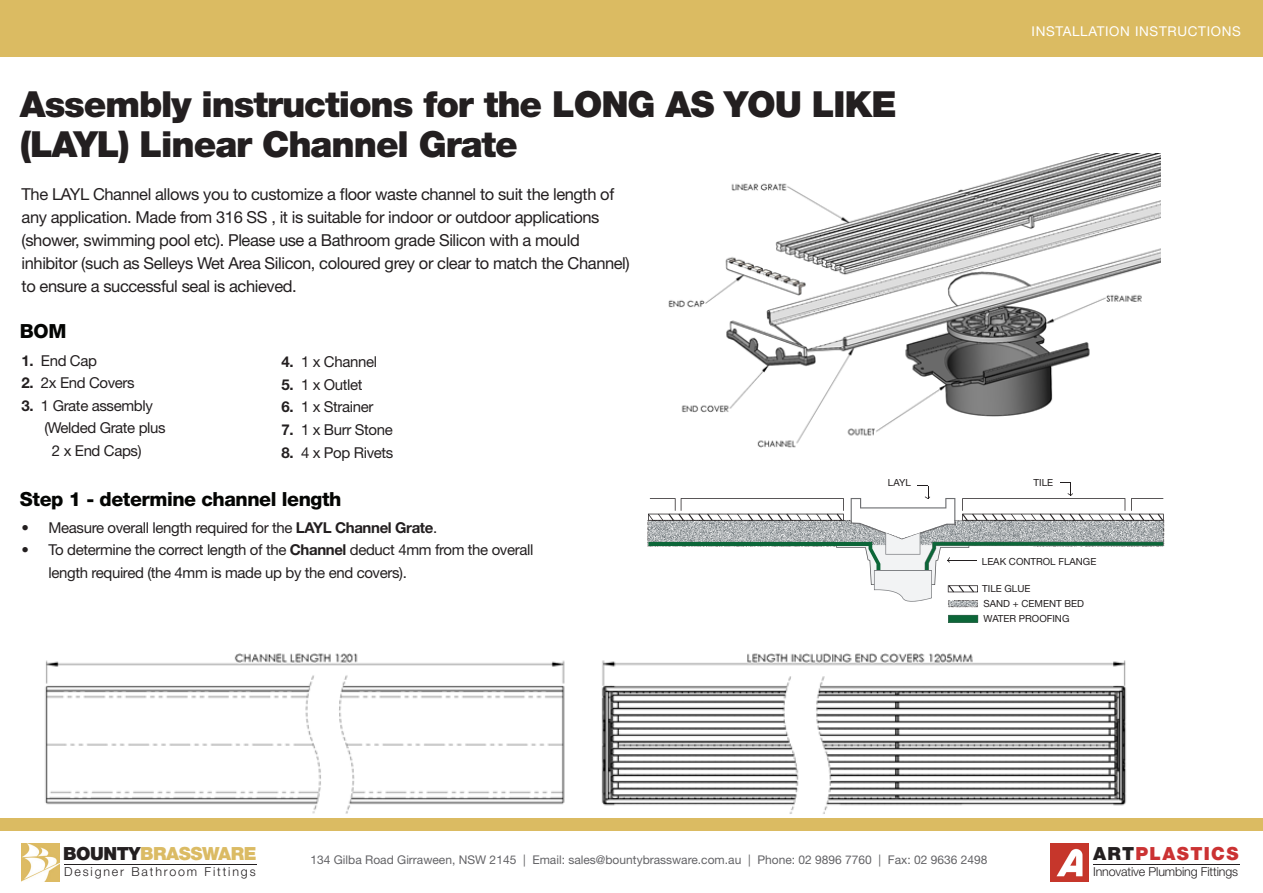
<style>
.page{position:relative;width:1263px;height:893px;background:#fff}
.page>*{position:absolute;margin:0;border:0;box-sizing:border-box;transform-origin:0 0}
.t1{font:900 36px "Helvetica Neue LT Std";letter-spacing:-.03em;color:#231f20}
.t2{font:800 19.5px "Helvetica Neue LT Std";letter-spacing:-.02em;color:#040503}
.t3{font:900 18.15px "Helvetica Neue LT Std";letter-spacing:-.025em;color:#dbbb64}
.t4{font:900 18.15px "Helvetica Neue LT Std";letter-spacing:.075em;color:#cb3233}
.t5{font:16.5px/23px "Helvetica Neue LT Std";letter-spacing:-.025em;color:#231f20}
.t6{font:15px/23px "Helvetica Neue LT Std";letter-spacing:-.025em;color:#231f20}
.t7{font:13.5px "Helvetica Neue LT Std";letter-spacing:.05em;color:#fff}
.t8{font:300 12.45px "Helvetica Neue LT Std";letter-spacing:-.01em;color:#231f20}
.t9{font:300 12.45px "Helvetica Neue LT Std";letter-spacing:.15em;color:#231f20}
.t10{font:12px "Helvetica Neue LT Std";color:#636366}
.t11{font:9.75px "Helvetica Neue LT Std";color:#231f20}
.s1{font-weight:700}
.s2{color:#231f20}
</style>
<div class="page">
<img style="left:948px;top:605px;width:31px;height:18px">
<svg style="left:948px;top:615px;width:30px;height:7px"></svg>
<svg style="left:648px;top:482px;width:516px;height:123px"></svg>
<img style="left:45px;top:653px;width:1082px;height:161px">
<img style="left:21px;top:843px;width:38px;height:38px">
<hr style="left:64px;top:864px;width:192px;height:1px;background:#231f20">
<img style="left:1050px;top:843px;width:38px;height:38px">
<hr style="left:1093px;top:864px;width:146px;height:1px;background:#231f20">
<div style="left:0;top:0;width:1263px;height:56px;background:#dbbb62"></div>
<div style="left:0;top:818px;width:1263px;height:13px;background:#dbbb62"></div>
<img style="left:668px;top:154px;width:493px;height:294px">
<p class="t1" style="left:20px;top:83px;width:878px">Assembly instructions for the LONG AS YOU LIKE</p>
<p class="t1" style="left:20px;top:122px;width:500px">(LAYL) Linear Channel Grate</p>
<p class="t5" style="left:22px;top:183px;width:610px">The LAYL Channel allows you to customize a floor waste channel to suit the length of any application. Made from 316 SS , it is suitable for indoor or outdoor applications (shower, swimming pool etc). Please use a Bathroom grade Silicon with a mould inhibitor (such as Selleys Wet Area Silicon, coloured grey or clear to match the Channel) to ensure a successful seal is achieved.</p>
<p class="t2" style="left:20px;top:320px;width:48px">BOM</p>
<p class="t6" style="left:22px;top:349px;width:77px"><span class="s1">1.</span> End Cap</p>
<p class="t6" style="left:22px;top:371px;width:115px"><span class="s1">2.</span> 2x End Covers</p>
<p class="t6" style="left:22px;top:394px;width:133px"><span class="s1">3.</span> 1 Grate assembly</p>
<p class="t6" style="left:44px;top:416px;width:123px">(Welded Grate plus</p>
<p class="t6" style="left:52px;top:439px;width:91px">2 x End Caps)</p>
<p class="t6" style="left:282px;top:350px;width:97px"><span class="s1">4.</span> 1 x Channel</p>
<p class="t6" style="left:282px;top:373px;width:82px"><span class="s1">5.</span> 1 x Outlet</p>
<p class="t6" style="left:282px;top:395px;width:93px"><span class="s1">6.</span> 1 x Strainer</p>
<p class="t6" style="left:282px;top:418px;width:113px"><span class="s1">7.</span> 1 x Burr Stone</p>
<p class="t6" style="left:282px;top:441px;width:113px"><span class="s1">8.</span> 4 x Pop Rivets</p>
<p class="t2" style="left:20px;top:487px;width:323px">Step 1 - determine channel length</p>
<p class="t6" style="left:22px;top:516px;width:417px">• Measure overall length required for the <span class="s1">LAYL Channel Grate</span>.</p>
<p class="t6" style="left:49px;top:538px;width:486px;text-indent:-27px">• To determine the correct length of the <span class="s1">Channel</span> deduct 4mm from the overall length required (the 4mm is made up by the end covers).</p>
<p class="t11" style="left:888px;top:477px;width:24px">LAYL</p>
<p class="t7" style="left:1031px;top:23px;width:211px">INSTALLATION INSTRUCTIONS</p>
<p class="t11" style="left:1033px;top:477px;width:21px">TILE</p>
<p class="t11" style="left:982px;top:556px;width:116px">LEAK CONTROL FLANGE</p>
<p class="t11" style="left:982px;top:583px;width:50px">TILE GLUE</p>
<p class="t11" style="left:983px;top:613px;width:87px">WATER PROOFING</p>
<p class="t11" style="left:983px;top:598px;width:102px">SAND + CEMENT BED</p>
<p class="t3" style="left:63px;top:842px;width:195px"><span class="s2">BOUNTY</span>BRASSWARE</p>
<p class="t9" style="left:64px;top:864px;width:193px">Designer Bathroom Fittings</p>
<p class="t10" style="left:310px;top:853px;width:678px">134 Gilba Road Girraween, NSW 2145 | Email: sales@bountybrassware.com.au | Phone: 02 9896 7760 | Fax: 02 9636 2498</p>
<p class="t4" style="left:1093px;top:842px;width:147px"><span class="s2">ART</span>PLASTICS</p>
<p class="t8" style="left:1093px;top:864px;width:147px">Innovative Plumbing Fittings</p>
</div>
